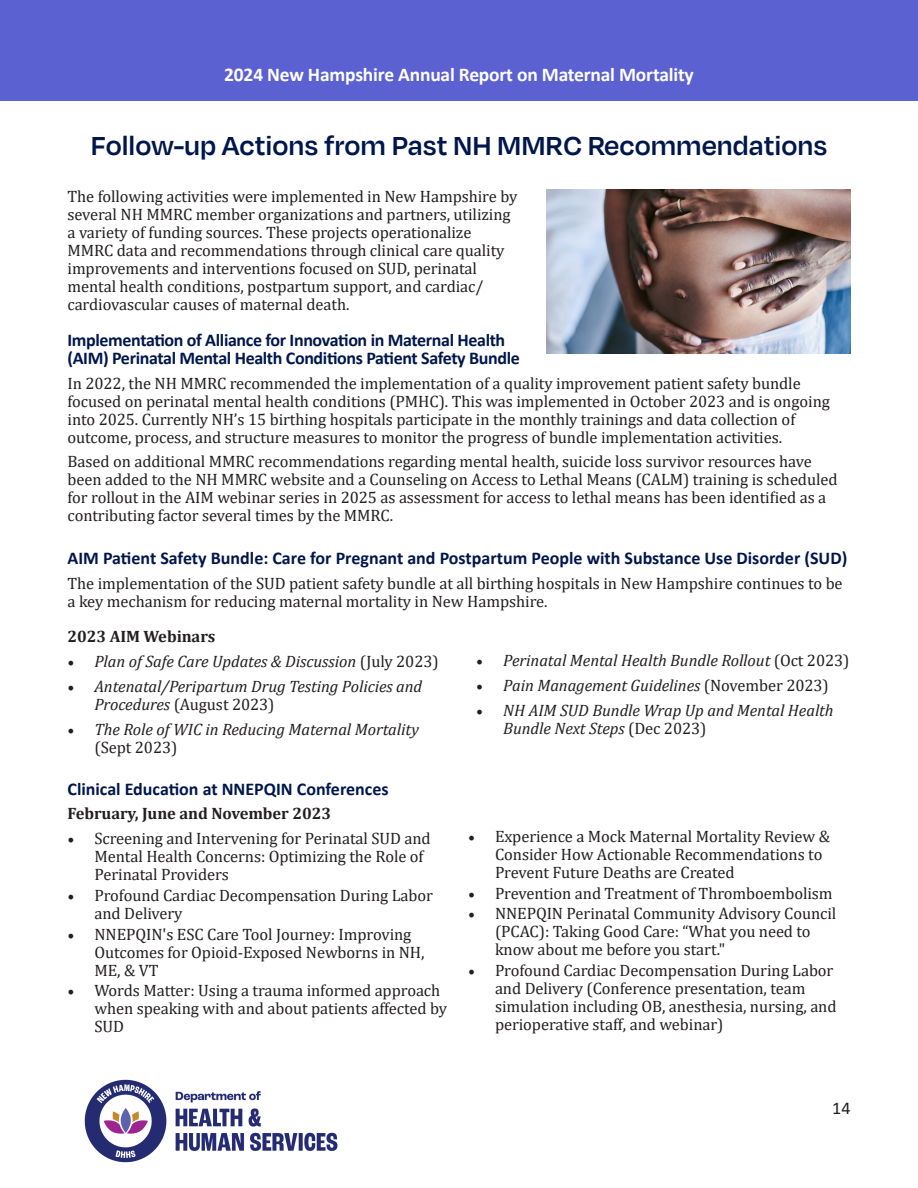
<style>
.page{position:relative;width:918px;height:1188px;background:#fff}
.page>*{position:absolute;margin:0;border:0;box-sizing:border-box;transform-origin:0 0}
.t1{font:600 30px "Degular";color:#00174c}
.t2{font:700 19.5px "Calibri";letter-spacing:-.01em;color:#fff}
.t3{font:700 18px/18px "Calibri";letter-spacing:-.015em;color:#00174c}
.t4{font:18px "Calibri";color:#231f20}
.t5{font:16.5px/18px "Cambria";letter-spacing:-.005em;color:#231f20}
.t6{font:italic 16.5px/18px "Cambria";letter-spacing:-.005em;color:#231f20}
.t7{font:700 16.5px "Cambria";letter-spacing:-.005em;color:#231f20}
.s1{font-family:"Minion Pro";font-style:normal;font-size:18px}
.s2{font-style:normal}
.s3{font-family:"Minion Pro";font-size:18px}
</style>
<div class="page">
<div style="left:0;top:0;width:918px;height:101px;background:#5c61d1"></div>
<img style="left:84px;top:1079px;width:254px;height:84px">
<img style="left:547px;top:189px;width:303px;height:165px">
<p class="t2" style="left:224px;top:61px;width:471px">2024 New Hampshire Annual Report on Maternal Mortality</p>
<h1 class="t1" style="left:91px;top:127px;width:738px">Follow-up Actions from Past NH MMRC Recommendations</h1>
<p class="t5" style="left:68px;top:187px;width:451px">The following activities were implemented in New Hampshire by several NH MMRC member organizations and partners, utilizing a variety of funding sources. These projects operationalize MMRC data and recommendations through clinical care quality improvements and interventions focused on SUD, perinatal mental health conditions, postpartum support, and cardiac/ cardiovascular causes of maternal death.</p>
<p class="t3" style="left:68px;top:331px;width:454px">Implementation of Alliance for Innovation in Maternal Health (AIM) Perinatal Mental Health Conditions Patient Safety Bundle</p>
<p class="t5" style="left:68px;top:374px;width:764px">In 2022, the NH MMRC recommended the implementation of a quality improvement patient safety bundle focused on perinatal mental health conditions (PMHC). This was implemented in October 2023 and is ongoing into 2025. Currently NH’s 15 birthing hospitals participate in the monthly trainings and data collection of outcome, process, and structure measures to monitor the progress of bundle implementation activities.</p>
<p class="t5" style="left:68px;top:453px;width:772px">Based on additional MMRC recommendations regarding mental health, suicide loss survivor resources have been added to the NH MMRC website and a Counseling on Access to Lethal Means (CALM) training is scheduled for rollout in the AIM webinar series in 2025 as assessment for access to lethal means has been identified as a contributing factor several times by the MMRC.</p>
<p class="t3" style="left:68px;top:549px;width:781px">AIM Patient Safety Bundle: Care for Pregnant and Postpartum People with Substance Use Disorder (SUD)</p>
<p class="t5" style="left:68px;top:574px;width:777px">The implementation of the SUD patient safety bundle at all birthing hospitals in New Hampshire continues to be a key mechanism for reducing maternal mortality in New Hampshire.</p>
<p class="t7" style="left:68px;top:625px;width:149px">2023 AIM Webinars</p>
<p class="t6" style="left:68px;top:652px;width:373px"><span class="s1">•</span> Plan of Safe Care Updates &amp; Discussion <span class="s2">(July 2023)</span></p>
<p class="t6" style="left:94px;top:676px;width:329px;text-indent:-27px"><span class="s1">•</span> Antenatal/Peripartum Drug Testing Policies and<br>Procedures <span class="s2">(August 2023)</span></p>
<p class="t6" style="left:94px;top:719px;width:326px;text-indent:-27px"><span class="s1">•</span> The Role of WIC in Reducing Maternal Mortality <span class="s2">(Sept 2023)</span></p>
<p class="t6" style="left:476px;top:651px;width:375px"><span class="s1">•</span> Perinatal Mental Health Bundle Rollout <span class="s2">(Oct 2023)</span></p>
<p class="t6" style="left:476px;top:676px;width:354px"><span class="s1">•</span> Pain Management Guidelines <span class="s2">(November 2023)</span></p>
<p class="t6" style="left:503px;top:701px;width:332px;text-indent:-27px"><span class="s1">•</span> NH AIM SUD Bundle Wrap Up and Mental Health<br>Bundle Next Steps <span class="s2">(Dec 2023)</span></p>
<p class="t3" style="left:68px;top:779px;width:323px">Clinical Education at NNEPQIN Conferences</p>
<p class="t7" style="left:68px;top:802px;width:265px">February, June and November 2023</p>
<p class="t5" style="left:94px;top:830px;width:338px;text-indent:-27px"><span class="s3">•</span> Screening and Intervening for Perinatal SUD and<br>Mental Health Concerns: Optimizing the Role of<br>Perinatal Providers</p>
<p class="t5" style="left:94px;top:886px;width:340px;text-indent:-27px"><span class="s3">•</span> Profound Cardiac Decompensation During Labor and Delivery</p>
<p class="t5" style="left:94px;top:925px;width:332px;text-indent:-27px"><span class="s3">•</span> NNEPQIN's ESC Care Tool Journey: Improving<br>Outcomes for Opioid-Exposed Newborns in NH,<br>ME, &amp; VT</p>
<p class="t5" style="left:94px;top:982px;width:354px;text-indent:-27px"><span class="s3">•</span> Words Matter: Using a trauma informed approach when speaking with and about patients affected by<br>SUD</p>
<p class="t5" style="left:495px;top:827px;width:337px;text-indent:-27px"><span class="s3">•</span> Experience a Mock Maternal Mortality Review &amp;<br>Consider How Actionable Recommendations to<br>Prevent Future Deaths are Created</p>
<p class="t5" style="left:468px;top:884px;width:366px"><span class="s3">•</span> Prevention and Treatment of Thromboembolism</p>
<p class="t5" style="left:495px;top:905px;width:343px;text-indent:-27px"><span class="s3">•</span> NNEPQIN Perinatal Community Advisory Council (PCAC): Taking Good Care: “What you need to know about me before you start."</p>
<p class="t5" style="left:495px;top:961px;width:343px;text-indent:-27px"><span class="s3">•</span> Profound Cardiac Decompensation During Labor and Delivery (Conference presentation, team simulation including OB, anesthesia, nursing, and perioperative staff, and webinar)</p>
<p class="t4" style="left:832px;top:1095px;width:20px">14</p>
</div>
